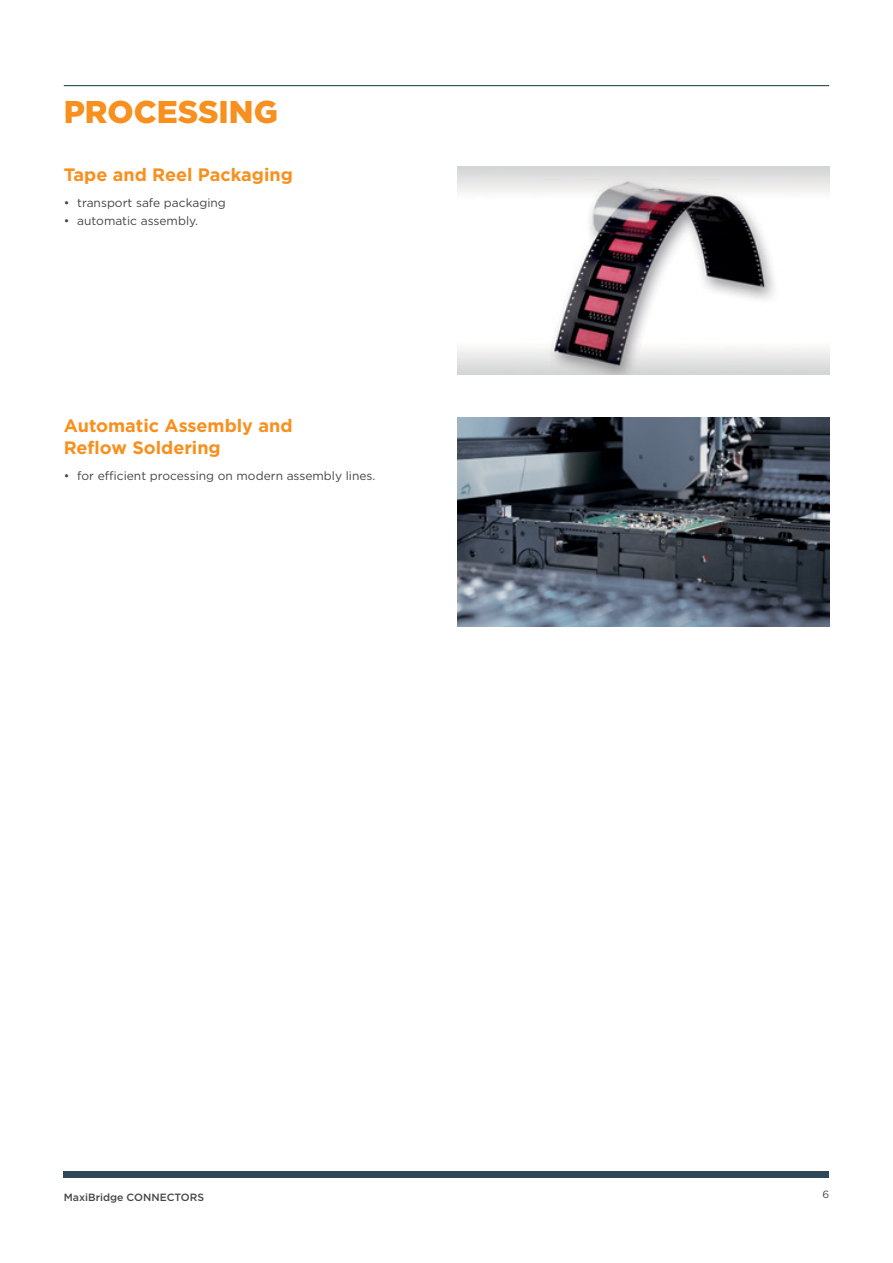
<style>
.page{position:relative;width:893px;height:1263px;background:#fff}
.page>*{position:absolute;margin:0;border:0;box-sizing:border-box;transform-origin:0 0}
.B_Body_Headline_2_Light_Teal{font:900 31.5px "Gotham";color:#f7901e}
.B_Body_Copy_Subhead{font:700 18px/21.6px "Gotham";color:#f7901e}
.B_Body_Bullet{font:12px "Gotham";color:#464547}
.t1{font:500 10.5px "Gotham";color:#464547}
.t2{font:10.5px "Gotham";color:#464547}
</style>
<div class="page">
<div style="left:64px;top:1172px;width:765px;height:6px;background:#2e4857"></div>
<hr style="left:64px;top:85px;width:765px;height:1px;background:#2e4857">
<img style="left:457px;top:166px;width:372px;height:209px">
<img style="left:457px;top:418px;width:372px;height:208px">
<p class="B_Body_Headline_2_Light_Teal" style="left:64px;top:90px;width:216px">PROCESSING</p>
<p class="B_Body_Copy_Subhead" style="left:64px;top:163px;width:231px">Tape and Reel Packaging</p>
<p class="B_Body_Bullet" style="left:64px;top:195px;width:164px">• transport safe packaging</p>
<p class="B_Body_Bullet" style="left:64px;top:213px;width:136px">• automatic assembly.</p>
<p class="B_Body_Copy_Subhead" style="left:64px;top:415px;width:230px">Automatic Assembly and<br>Reflow Soldering</p>
<p class="B_Body_Bullet" style="left:64px;top:468px;width:313px">• for efficient processing on modern assembly lines.</p>
<p class="t1" style="left:64px;top:1190px;width:142px">MaxiBridge CONNECTORS</p>
<p class="t2" style="left:822px;top:1187px;width:8px">6</p>
</div>
